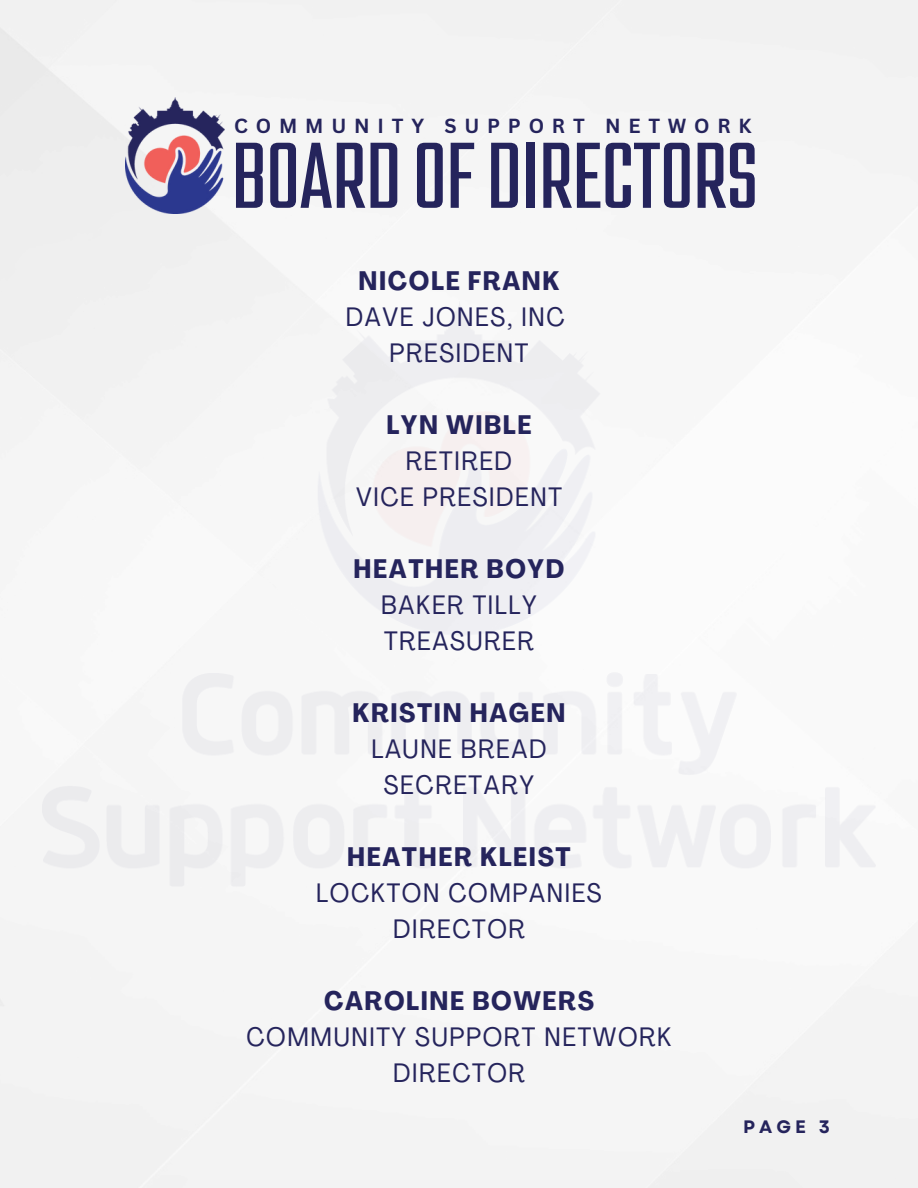
<style>
.page{position:relative;width:918px;height:1188px;background:#f5f5f5}
.page>*{position:absolute;margin:0;border:0;box-sizing:border-box;transform-origin:0 0}
.t1{font:84px "Kief Tek Medium Tall";letter-spacing:-.005em;color:#25245c}
.t2{font:condensed 26.4px/36px "Agrandir";letter-spacing:.06em;color:#25245c;text-align:center}
.t3{font:700 19.8px "Canva Sans";letter-spacing:.395em;color:#25245c}
.t4{font:700 18px "Garet";color:#25245c}
.s1{font-weight:700}
</style>
<div class="page">
<img style="left:126px;top:97px;width:99px;height:116px">
<img style="left:42px;top:301px;width:834px;height:585px">
<p class="t3" style="left:234px;top:112px;width:519px">COMMUNITY SUPPORT NETWORK</p>
<p class="t1" style="left:232px;top:145px;width:528px">BOARD OF DIRECTORS</p>
<h1 class="t2" style="left:346px;top:265px;width:220px"><span class="s1">NICOLE FRANK<br></span>DAVE JONES, INC<br>PRESIDENT</h1>
<h2 class="t2" style="left:356px;top:409px;width:207px"><span class="s1">LYN WIBLE<br></span>RETIRED<br>VICE PRESIDENT</h2>
<h2 class="t2" style="left:354px;top:553px;width:212px"><span class="s1">HEATHER BOYD<br></span>BAKER TILLY<br>TREASURER</h2>
<h2 class="t2" style="left:352px;top:697px;width:215px"><span class="s1">KRISTIN HAGEN<br></span>LAUNE BREAD<br>SECRETARY</h2>
<h2 class="t2" style="left:316px;top:841px;width:287px"><span class="s1">HEATHER KLEIST<br></span>LOCKTON COMPANIES<br>DIRECTOR</h2>
<h2 class="t2" style="left:247px;top:985px;width:426px"><span class="s1">CAROLINE BOWERS<br></span>COMMUNITY SUPPORT NETWORK<br>DIRECTOR</h2>
<h2 class="t4" style="left:743px;top:1113px;width:88px">PAGE 3</h2>
</div>
